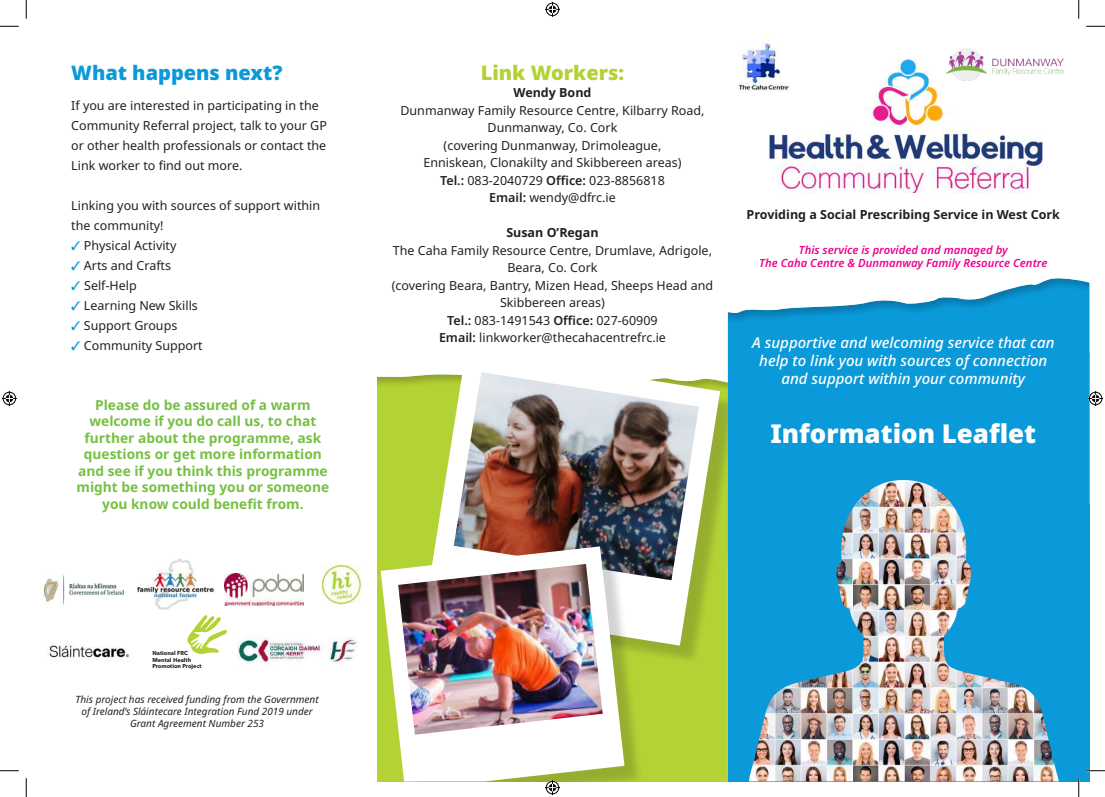
<style>
.page{position:relative;width:1105px;height:797px;background:#fff}
.page>*{position:absolute;margin:0;border:0;box-sizing:border-box;transform-origin:0 0}
.t1{font:900 26px "Noto Sans";color:#fff}
.t2{font:900 20px "Noto Sans";color:#0a99d9}
.t3{font:900 20px "Noto Sans";color:#b3d234}
.t4{font:italic 500 15px/18px "Noto Sans";color:#fff;text-align:center}
.t5{font:700 13.75px/16.5px "Noto Sans";color:#76c043;text-align:center}
.t6{font:12.5px/17.5px "Noto Sans";color:#231f20}
.t7{font:700 12.5px "Noto Sans";color:#231f20}
.t8{font:italic 600 11.25px/13.5px "Noto Sans";color:#ed028c;text-align:center}
.t9{font:italic 10px/12px "Noto Sans";color:#231f20;text-align:center}
.t10{font:700 5.62px/6.8px "Avenir Next";color:#231f20}
.s1{color:#0a99d9}
.s2{font-weight:600}
</style>
<div class="page">
<div style="left:377px;top:389px;width:351px;height:392px;background:#b3d234"></div>
<div style="left:431px;top:357px;width:308px;height:307px;background:#231f20;opacity:.2"></div>
<img style="left:426px;top:357px;width:294px;height:288px">
<svg style="left:728px;top:278px;width:361px;height:225px;background:#22a2db"></svg>
<div style="left:728px;top:503px;width:361px;height:278px;background:#0a99d9"></div>
<div style="left:386px;top:552px;width:257px;height:229px;background:#231f20;opacity:.2"></div>
<img style="left:381px;top:546px;width:243px;height:235px">
<img style="left:749px;top:480px;width:310px;height:301px">
<img style="left:46px;top:644px;width:83px;height:17px">
<img style="left:237px;top:636px;width:120px;height:29px">
<svg style="left:187px;top:615px;width:40px;height:39px"></svg>
<img style="left:225px;top:574px;width:78px;height:31px">
<img style="left:44px;top:575px;width:81px;height:30px">
<img style="left:138px;top:559px;width:76px;height:50px">
<img style="left:322px;top:564px;width:40px;height:41px">
<img style="left:769px;top:58px;width:274px;height:134px">
<img style="left:946px;top:48px;width:117px;height:32px">
<img style="left:739px;top:38px;width:56px;height:60px">
<svg style="left:0;top:25px;width:19px;height:2px"></svg>
<svg style="left:1086px;top:25px;width:19px;height:2px"></svg>
<svg style="left:0;top:770px;width:19px;height:1px"></svg>
<svg style="left:1086px;top:770px;width:19px;height:1px"></svg>
<svg style="left:25px;top:0;width:2px;height:19px"></svg>
<svg style="left:25px;top:778px;width:2px;height:19px"></svg>
<svg style="left:1078px;top:0;width:1px;height:19px"></svg>
<svg style="left:1078px;top:778px;width:1px;height:19px"></svg>
<svg style="left:545px;top:2px;width:15px;height:15px"></svg>
<svg style="left:545px;top:780px;width:15px;height:15px"></svg>
<svg style="left:2px;top:391px;width:15px;height:15px"></svg>
<svg style="left:1088px;top:391px;width:15px;height:15px"></svg>
<h2 class="t2" style="left:71px;top:57px;width:213px">What happens next?</h2>
<p class="t6" style="left:71px;top:95px;width:257px;line-height:20px">If you are interested in participating in the Community Referral project, talk to your GP or other health professionals or contact the Link worker to find out more.</p>
<p class="t6" style="left:71px;top:195px;width:250px;line-height:20px">Linking you with sources of support within the community!</p>
<p class="t6" style="left:71px;top:237px;width:107px"><span class="s1">✓</span> Physical Activity</p>
<p class="t6" style="left:71px;top:257px;width:101px"><span class="s1">✓</span> Arts and Crafts</p>
<p class="t6" style="left:71px;top:277px;width:67px"><span class="s1">✓</span> Self-Help</p>
<p class="t6" style="left:71px;top:297px;width:128px"><span class="s1">✓</span> Learning New Skills</p>
<p class="t6" style="left:71px;top:317px;width:108px"><span class="s1">✓</span> Support Groups</p>
<p class="t6" style="left:71px;top:337px;width:133px"><span class="s1">✓</span> Community Support</p>
<p class="t5" style="left:77px;top:397px;width:254px">Please do be assured of a warm welcome if you do call us, to chat further about the programme, ask questions or get more information and see if you think this programme might be something you or someone you know could benefit from.</p>
<p class="t10" style="left:152px;top:649px;width:51px">National FRC<br>Mental Health<br>Promotion Project</p>
<p class="t9" style="left:75px;top:694px;width:245px">This project has received funding from the Government of Ireland’s Sláintecare Integration Fund 2019 under<br>Grant Agreement Number 253</p>
<h2 class="t3" style="left:481px;top:57px;width:145px">Link Workers:</h2>
<p class="t7" style="left:513px;top:84px;width:79px">Wendy Bond</p>
<p class="t6" style="left:400px;top:102px;width:306px;text-align:center">Dunmanway Family Resource Centre, Kilbarry Road, Dunmanway, Co. Cork<br>(covering Dunmanway, Drimoleague,<br>Enniskean, Clonakilty and Skibbereen areas)<br><span class="s2">Tel.:</span> 083-2040729 <span class="s2">Office:</span> 023-8856818<br><span class="s2">Email:</span> wendy@dfrc.ie</p>
<p class="t7" style="left:506px;top:224px;width:94px">Susan O’Regan</p>
<p class="t6" style="left:392px;top:242px;width:323px;text-align:center">The Caha Family Resource Centre, Drumlave, Adrigole, Beara, Co. Cork<br>(covering Beara, Bantry, Mizen Head, Sheeps Head and Skibbereen areas)<br><span class="s2">Tel.:</span> 083-1491543 <span class="s2">Office:</span> 027-60909<br><span class="s2">Email:</span> linkworker@thecahacentrefrc.ie</p>
<p class="t7" style="left:747px;top:206px;width:315px">Providing a Social Prescribing Service in West Cork</p>
<p class="t8" style="left:759px;top:243px;width:290px">This service is provided and managed by<br>The Caha Centre &amp; Dunmanway Family Resource Centre</p>
<p class="t4" style="left:752px;top:334px;width:304px">A supportive and welcoming service that can help to link you with sources of connection and support within your community</p>
<h1 class="t1" style="left:770px;top:413px;width:267px">Information Leaflet</h1>
</div>
